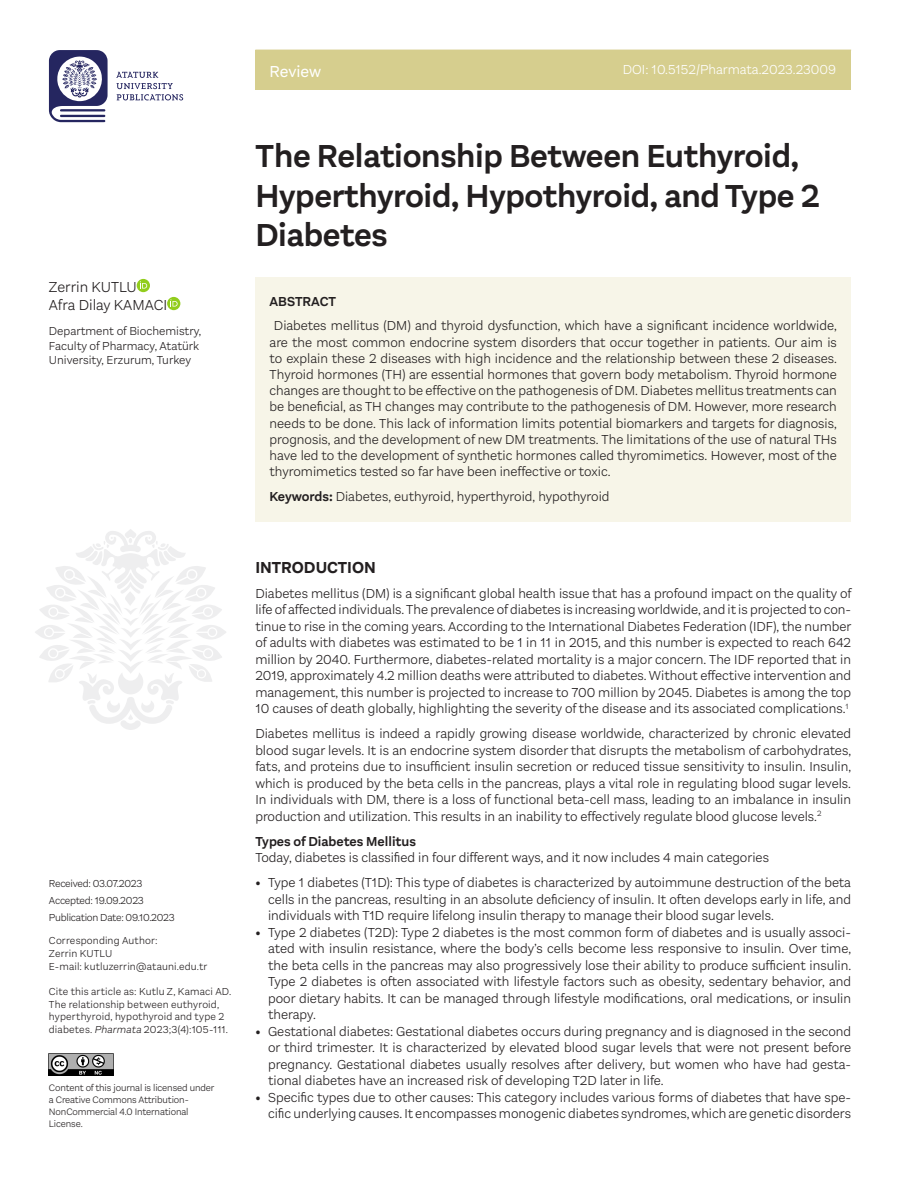
<style>
.page{position:relative;width:915px;height:1191px;background:#fff}
.page>*{position:absolute;margin:0;border:0;box-sizing:border-box;transform-origin:0 0}
.t1{font:600 33px/39.6px "Aestetico";letter-spacing:-.01em;color:#231f20}
.t2{font:700 16.5px "Aestetico";color:#231f20}
.t3{font:16.5px "Aestetico";color:#fff}
.t4{font:300 15px/18px "Aestetico";color:#231f20}
.t5{font:300 13.5px/16.5px "Aestetico";color:#231f20;text-align:justify}
.t6{font:600 13.5px "Aestetico";color:#231f20}
.t7{font:300 13.5px "Aestetico";color:#fff}
.t8{font:300 12px/14.4px "Aestetico";color:#231f20}
.t9{font:300 10.5px/12.6px "Aestetico";letter-spacing:.01em;color:#231f20}
.t10{font:300 10.5px/16.8px "Aestetico";letter-spacing:-.025em;color:#231f20}
.t11{font:300 9.75px/12px "Aestetico";letter-spacing:-.01em;color:#231f20}
.s1{font-style:italic}
.s2{font-weight:600}
.s3{font-weight:700}
</style>
<div class="page">
<svg style="left:35px;top:529px;width:191px;height:201px"></svg>
<img style="left:49px;top:1053px;width:65px;height:22px">
<svg style="left:116px;top:72px;width:67px;height:28px"></svg>
<svg style="left:49px;top:50px;width:58px;height:72px"></svg>
<div style="left:255px;top:50px;width:595px;height:39px;background:#d6ce8e"></div>
<div style="left:255px;top:277px;width:595px;height:48px;background:#f7f5e8"></div>
<div style="left:255px;top:304px;width:595px;height:184px;background:#f7f5e8"></div>
<div style="left:255px;top:474px;width:595px;height:48px;background:#f7f5e8"></div>
<svg style="left:137px;top:279px;width:13px;height:13px"></svg>
<svg style="left:140px;top:281px;width:7px;height:7px"></svg>
<svg style="left:167px;top:297px;width:13px;height:13px"></svg>
<svg style="left:170px;top:299px;width:7px;height:7px"></svg>
<p class="t3" style="left:269px;top:62px;width:53px">Review</p>
<p class="t7" style="left:622px;top:62px;width:215px">DOI: 10.5152/Pharmata.2023.23009</p>
<p class="t4" style="left:49px;top:278px;width:120px">Zerrin KUTLU<br>Afra Dilay KAMACI</p>
<p class="t8" style="left:49px;top:324px;width:154px">Department of Biochemistry,<br>Faculty of Pharmacy, Atatürk<br>University, Erzurum, Turkey</p>
<p class="t10" style="left:49px;top:875px;width:127px">Received: 03.07.2023<br>Accepted: 19.09.2023<br>Publication Date: 09.10.2023</p>
<p class="t9" style="left:49px;top:934px;width:160px">Corresponding Author:<br>Zerrin KUTLU<br>E-mail: kutluzerrin@atauni.edu.tr</p>
<p class="t9" style="left:49px;top:985px;width:184px">Cite this article as: Kutlu Z, Kamaci AD.<br>The relationship between euthyroid, hyperthyroid, hypothyroid and type 2 diabetes. <span class="s1">Pharmata</span> 2023;3(4):105-111.</p>
<p class="t11" style="left:49px;top:1081px;width:167px">Content of this journal is licensed under a Creative Commons Attribution-<br>NonCommercial 4.0 International<br>License.</p>
<h1 class="t1" style="left:255px;top:137px;width:566px">The Relationship Between Euthyroid,<br>Hyperthyroid, Hypothyroid, and Type 2<br>Diabetes</h1>
<p class="t6" style="left:269px;top:293px;width:68px">ABSTRACT</p>
<p class="t5" style="left:269px;top:318px;width:568px;text-indent:4px">Diabetes mellitus (DM) and thyroid dysfunction, which have a significant incidence worldwide, are the most common endocrine system disorders that occur together in patients. Our aim is to explain these 2 diseases with high incidence and the relationship between these 2 diseases.<br>Thyroid hormones (TH) are essential hormones that govern body metabolism. Thyroid hormone changes are thought to be effective on the pathogenesis of DM. Diabetes mellitus treatments can be beneficial, as TH changes may contribute to the pathogenesis of DM. However, more research needs to be done. This lack of information limits potential biomarkers and targets for diagnosis, prognosis, and the development of new DM treatments. The limitations of the use of natural THs have led to the development of synthetic hormones called thyromimetics. However, most of the thyromimetics tested so far have been ineffective or toxic.</p>
<p class="t5" style="left:269px;top:488px;width:341px"><span class="s2">Keywords:</span> Diabetes, euthyroid, hyperthyroid, hypothyroid</p>
<p class="t2" style="left:255px;top:557px;width:122px">INTRODUCTION</p>
<p class="t5" style="left:255px;top:585px;width:597px">Diabetes mellitus (DM) is a significant global health issue that has a profound impact on the quality of life of affected individuals. The prevalence of diabetes is increasing worldwide, and it is projected to con&shy;tinue to rise in the coming years. According to the International Diabetes Federation (IDF), the number of adults with diabetes was estimated to be 1 in 11 in 2015, and this number is expected to reach 642 million by 2040. Furthermore, diabetes-related mortality is a major concern. The IDF reported that in 2019, approximately 4.2 million deaths were attributed to diabetes. Without effective intervention and management, this number is projected to increase to 700 million by 2045. Diabetes is among the top 10 causes of death globally, highlighting the severity of the disease and its associated complications.<sup>1</sup></p>
<p class="t5" style="left:255px;top:725px;width:597px">Diabetes mellitus is indeed a rapidly growing disease worldwide, characterized by chronic elevated blood sugar levels. It is an endocrine system disorder that disrupts the metabolism of carbohydrates, fats, and proteins due to insufficient insulin secretion or reduced tissue sensitivity to insulin. Insulin, which is produced by the beta cells in the pancreas, plays a vital role in regulating blood sugar levels.<br>In individuals with DM, there is a loss of functional beta-cell mass, leading to an imbalance in insulin production and utilization. This results in an inability to effectively regulate blood glucose levels.<sup>2</sup></p>
<p class="t6" style="left:255px;top:833px;width:162px">Types of Diabetes Mellitus</p>
<p class="t5" style="left:255px;top:849px;width:515px">Today, diabetes is classified in four different ways, and it now includes 4 main categories</p>
<p class="t5" style="left:268px;top:874px;width:584px;text-indent:-13px"><span class="s3">•</span> Type 1 diabetes (T1D): This type of diabetes is characterized by autoimmune destruction of the beta cells in the pancreas, resulting in an absolute deficiency of insulin. It often develops early in life, and individuals with T1D require lifelong insulin therapy to manage their blood sugar levels.</p>
<p class="t5" style="left:268px;top:924px;width:584px;text-indent:-13px"><span class="s3">•</span> Type 2 diabetes (T2D): Type 2 diabetes is the most common form of diabetes and is usually associ&shy;ated with insulin resistance, where the body’s cells become less responsive to insulin. Over time, the beta cells in the pancreas may also progressively lose their ability to produce sufficient insulin.<br>Type 2 diabetes is often associated with lifestyle factors such as obesity, sedentary behavior, and poor dietary habits. It can be managed through lifestyle modifications, oral medications, or insulin therapy.</p>
<p class="t5" style="left:268px;top:1023px;width:584px;text-indent:-13px"><span class="s3">•</span> Gestational diabetes: Gestational diabetes occurs during pregnancy and is diagnosed in the second or third trimester. It is characterized by elevated blood sugar levels that were not present before pregnancy. Gestational diabetes usually resolves after delivery, but women who have had gesta&shy;tional diabetes have an increased risk of developing T2D later in life.</p>
<p class="t5" style="left:255px;top:1089px;width:597px;text-align:right"><span class="s3">•</span> Specific types due to other causes: This category includes various forms of diabetes that have spe&shy;cific underlying causes. It encompasses monogenic diabetes syndromes, which are genetic disorders</p>
</div>
